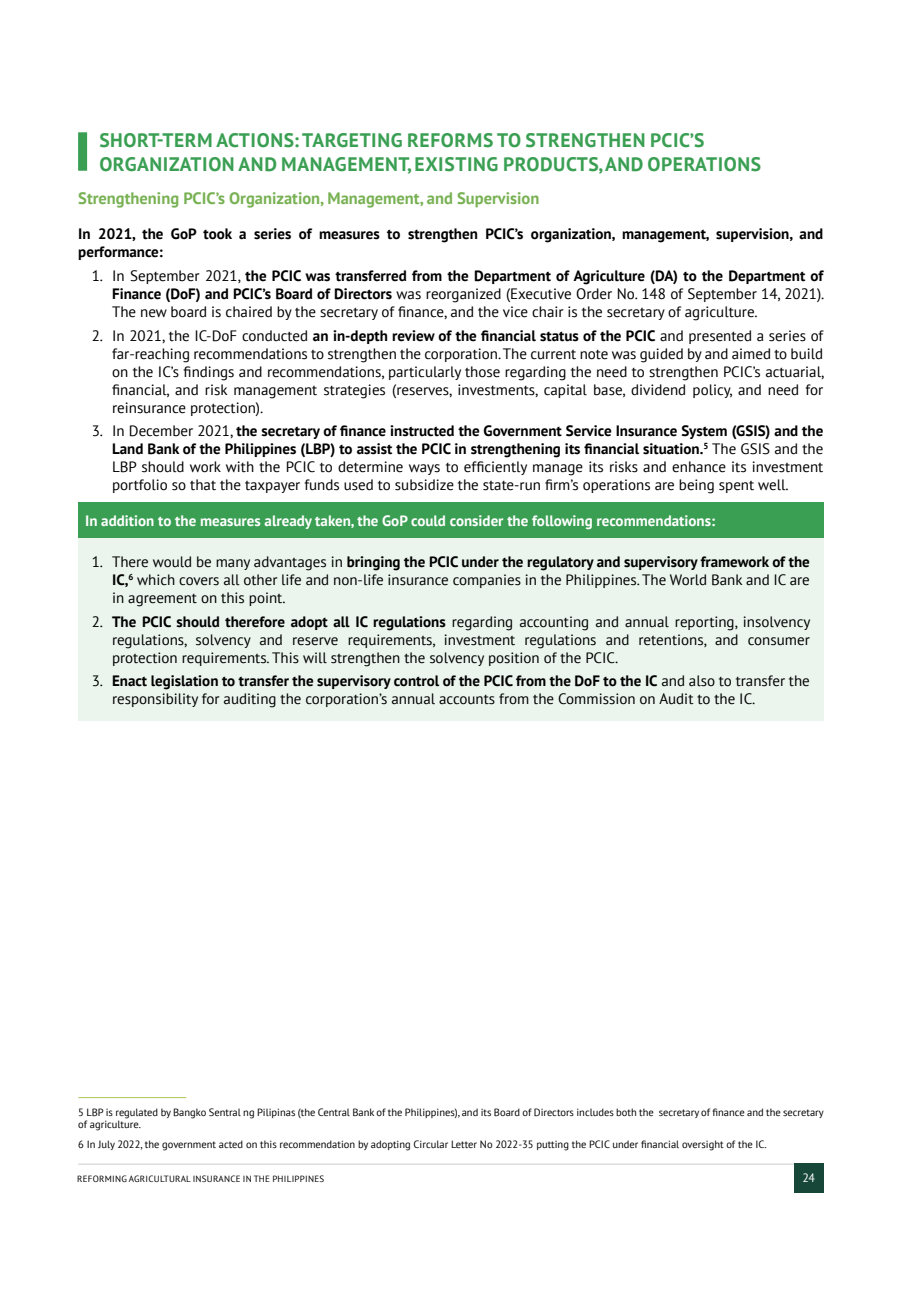
<style>
.page{position:relative;width:920px;height:1290px;background:#fff}
.page>*{position:absolute;margin:0;border:0;box-sizing:border-box;transform-origin:0 0}
.t1{font:700 19.5px/23.4px "PT Sans";letter-spacing:.03em;color:#3a9f53}
.t2{font:700 16.5px "PT Sans";color:#78b153}
.t3{font:15px/18px "PT Sans";color:#000;text-align:justify}
.t4{font:700 15px/18px "PT Sans";color:#000}
.t5{font:700 15px "PT Sans";color:#fff}
.t6{font:12px "PT Sans";color:#fff}
.t7{font:10.5px/12.6px "PT Sans";color:#000}
.t8{font:9px "PT Sans";letter-spacing:.03em;color:#000}
.s1{font-weight:700}
</style>
<div class="page">
<hr style="left:78px;top:1164px;width:745px;height:1px;background:#ccc">
<div style="left:794px;top:1164px;width:29px;height:29px;background:#174739"></div>
<div style="left:78px;top:132px;width:9px;height:39px;background:#3a9f53"></div>
<div style="left:78px;top:502px;width:745px;height:36px;background:#3a9f53"></div>
<div style="left:78px;top:538px;width:745px;height:183px;background:#ebf5ee"></div>
<hr style="left:78px;top:1097px;width:108px;height:1px;background:#a8c654">
<h1 class="t1" style="left:99px;top:128px;width:663px">SHORT-TERM ACTIONS: TARGETING REFORMS TO STRENGTHEN PCIC’S<br>ORGANIZATION AND MANAGEMENT, EXISTING PRODUCTS, AND OPERATIONS</h1>
<p class="t2" style="left:78px;top:187px;width:463px">Strengthening PCIC’s Organization, Management, and Supervision</p>
<p class="t4" style="left:78px;top:224px;width:746px">In 2021, the GoP took a series of measures to strengthen PCIC’s organization, management, supervision, and performance:</p>
<p class="t3" style="left:112px;top:267px;width:714px;text-indent:-20px">1. In September 2021, <span class="s1">the PCIC was transferred from the Department of Agriculture (DA) to the Department of Finance (DoF) and PCIC’s Board of Directors</span> was reorganized (Executive Order No. 148 of September 14, 2021).<br>The new board is chaired by the secretary of finance, and the vice chair is the secretary of agriculture.</p>
<p class="t3" style="left:112px;top:326px;width:714px;text-indent:-20px">2. In 2021, the IC-DoF conducted <span class="s1">an in-depth review of the financial status of the PCIC</span> and presented a series of far-reaching recommendations to strengthen the corporation. The current note was guided by and aimed to build on the IC’s findings and recommendations, particularly those regarding the need to strengthen PCIC’s actuarial, financial, and risk management strategies (reserves, investments, capital base, dividend policy, and need for reinsurance protection).</p>
<p class="t3" style="left:112px;top:421px;width:713px;text-indent:-20px">3. In December 2021, <span class="s1">the secretary of finance instructed the Government Service Insurance System (GSIS) and the Land Bank of the Philippines (LBP) to assist the PCIC in strengthening its financial situation.</span><sup>5</sup> The GSIS and the LBP should work with the PCIC to determine ways to efficiently manage its risks and enhance its investment portfolio so that the taxpayer funds used to subsidize the state-run firm’s operations are being spent well.</p>
<p class="t5" style="left:85px;top:511px;width:631px">In addition to the measures already taken, the GoP could consider the following recommendations:</p>
<p class="t3" style="left:112px;top:552px;width:699px;text-indent:-20px">1. There would be many advantages in <span class="s1">bringing the PCIC under the regulatory and supervisory framework of the IC,</span><sup>6</sup> which covers all other life and non-life insurance companies in the Philippines. The World Bank and IC are in agreement on this point.</p>
<p class="t3" style="left:112px;top:612px;width:700px;text-indent:-20px">2. <span class="s1">The PCIC should therefore adopt all IC regulations</span> regarding accounting and annual reporting, insolvency regulations, solvency and reserve requirements, investment regulations and retentions, and consumer protection requirements. This will strengthen the solvency position of the PCIC.</p>
<p class="t3" style="left:112px;top:671px;width:699px;text-indent:-20px">3. <span class="s1">Enact legislation to transfer the supervisory control of the PCIC from the DoF to the IC</span> and also to transfer the responsibility for auditing the corporation’s annual accounts from the Commission on Audit to the IC.</p>
<p class="t7" style="left:78px;top:1105px;width:747px">5 LBP is regulated by Bangko Sentral ng Pilipinas (the Central Bank of the Philippines), and its Board of Directors includes both the secretary of finance and the secretary of agriculture.</p>
<p class="t7" style="left:78px;top:1137px;width:690px">6 In July 2022, the government acted on this recommendation by adopting Circular Letter No 2022-35 putting the PCIC under financial oversight of the IC.</p>
<p class="t8" style="left:77px;top:1173px;width:249px">REFORMING AGRICULTURAL INSURANCE IN THE PHILIPPINES</p>
<p class="t6" style="left:802px;top:1170px;width:14px">24</p>
</div>
